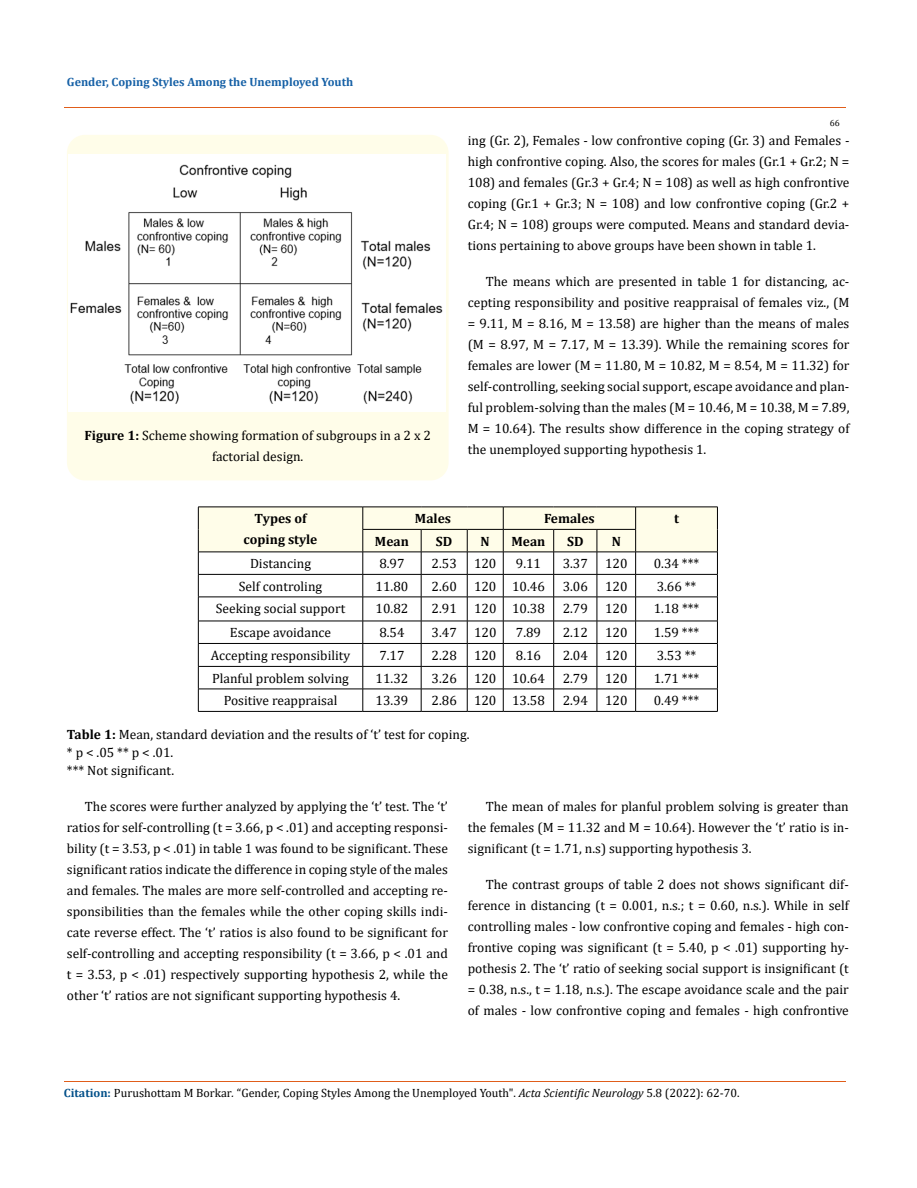
<style>
.page{position:relative;width:917px;height:1188px;background:#fff}
.page>*{position:absolute;margin:0;border:0;box-sizing:border-box;transform-origin:0 0}
.t1{font:13.5px/21px "Cambria";color:#000;text-align:justify}
.t2{font:700 13.5px/21px "Cambria";color:#000;text-align:center}
.t3{font:12px "Cambria";color:#000}
.t4{font:700 12px "Cambria";color:#1560a6}
.t5{font:9px "Cambria";color:#000}
.s1{font-weight:700}
.s2{font-weight:700;color:#035089}
.s3{font-style:italic}
</style>
<div class="page">
<div style="left:67px;top:135px;width:381px;height:345px;background:#fffde9;border-radius:18px"></div>
<img style="left:68px;top:154px;width:377px;height:258px">
<svg style="left:198px;top:507px;width:520px;height:204px"></svg>
<hr style="left:198px;top:711px;width:165px;height:1px;background:#000">
<hr style="left:363px;top:711px;width:58px;height:1px;background:#000">
<hr style="left:421px;top:711px;width:46px;height:1px;background:#000">
<hr style="left:467px;top:711px;width:36px;height:1px;background:#000">
<hr style="left:503px;top:711px;width:50px;height:1px;background:#000">
<hr style="left:553px;top:711px;width:44px;height:1px;background:#000">
<hr style="left:597px;top:711px;width:38px;height:1px;background:#000">
<hr style="left:635px;top:711px;width:82px;height:1px;background:#000">
<hr style="left:64px;top:108px;width:781px;height:1px;background:#e05d1a">
<hr style="left:64px;top:1082px;width:781px;height:1px;background:#e05d1a">
<p class="t4" style="left:67px;top:73px;width:288px">Gender, Coping Styles Among the Unemployed Youth</p>
<p class="t1" style="left:84px;top:424px;width:348px;text-align:center"><span class="s1">Figure 1:</span> Scheme showing formation of subgroups in a 2 x 2 factorial design.</p>
<p class="t5" style="left:829px;top:118px;width:11px">66</p>
<p class="t1" style="left:468px;top:130px;width:383px">ing (Gr. 2), Females - low confrontive coping (Gr. 3) and Females - high confrontive coping. Also, the scores for males (Gr.1 + Gr.2; N = 108) and females (Gr.3 + Gr.4; N = 108) as well as high confrontive coping (Gr.1 + Gr.3; N = 108) and low confrontive coping (Gr.2 + Gr.4; N = 108) groups were computed. Means and standard devia&shy;tions pertaining to above groups have been shown in table 1.</p>
<p class="t1" style="left:468px;top:271px;width:383px;text-indent:18px">The means which are presented in table 1 for distancing, ac&shy;cepting responsibility and positive reappraisal of females viz., (M = 9.11, M = 8.16, M = 13.58) are higher than the means of males (M = 8.97, M = 7.17, M = 13.39). While the remaining scores for females are lower (M = 11.80, M = 10.82, M = 8.54, M = 11.32) for self-controlling, seeking social support, escape avoidance and plan&shy;ful problem-solving than the males (M = 10.46, M = 10.38, M = 7.89, M = 10.64). The results show difference in the coping strategy of the unemployed supporting hypothesis 1.</p>
<p class="t2" style="left:243px;top:508px;width:75px">Types of coping style</p>
<p class="t2" style="left:415px;top:508px;width:38px">Males</p>
<p class="t2" style="left:544px;top:508px;width:52px">Females</p>
<p class="t2" style="left:674px;top:508px;width:6px">t</p>
<p class="t2" style="left:375px;top:530px;width:35px">Mean</p>
<p class="t2" style="left:436px;top:530px;width:18px">SD</p>
<p class="t2" style="left:480px;top:530px;width:11px">N</p>
<p class="t2" style="left:511px;top:530px;width:35px">Mean</p>
<p class="t2" style="left:567px;top:530px;width:18px">SD</p>
<p class="t2" style="left:611px;top:530px;width:11px">N</p>
<p class="t1" style="left:250px;top:553px;width:63px">Distancing</p>
<p class="t1" style="left:379px;top:553px;width:27px">8.97</p>
<p class="t1" style="left:431px;top:553px;width:27px">2.53</p>
<p class="t1" style="left:474px;top:553px;width:24px">120</p>
<p class="t1" style="left:516px;top:553px;width:27px">9.11</p>
<p class="t1" style="left:562px;top:553px;width:27px">3.37</p>
<p class="t1" style="left:605px;top:553px;width:24px">120</p>
<p class="t1" style="left:653px;top:553px;width:47px">0.34 ***</p>
<p class="t1" style="left:239px;top:576px;width:85px">Self controling</p>
<p class="t1" style="left:375px;top:576px;width:34px">11.80</p>
<p class="t1" style="left:431px;top:576px;width:27px">2.60</p>
<p class="t1" style="left:474px;top:576px;width:72px">120 10.46</p>
<p class="t1" style="left:562px;top:576px;width:27px">3.06</p>
<p class="t1" style="left:605px;top:576px;width:24px">120</p>
<p class="t1" style="left:656px;top:576px;width:41px">3.66 **</p>
<p class="t1" style="left:216px;top:598px;width:131px">Seeking social support</p>
<p class="t1" style="left:375px;top:598px;width:34px">10.82</p>
<p class="t1" style="left:431px;top:598px;width:27px">2.91</p>
<p class="t1" style="left:474px;top:598px;width:72px">120 10.38</p>
<p class="t1" style="left:562px;top:598px;width:27px">2.79</p>
<p class="t1" style="left:605px;top:598px;width:24px">120</p>
<p class="t1" style="left:653px;top:598px;width:47px">1.18 ***</p>
<p class="t1" style="left:230px;top:622px;width:103px">Escape avoidance</p>
<p class="t1" style="left:379px;top:622px;width:27px">8.54</p>
<p class="t1" style="left:431px;top:622px;width:27px">3.47</p>
<p class="t1" style="left:474px;top:622px;width:24px">120</p>
<p class="t1" style="left:516px;top:622px;width:27px">7.89</p>
<p class="t1" style="left:562px;top:622px;width:27px">2.12</p>
<p class="t1" style="left:605px;top:622px;width:24px">120</p>
<p class="t1" style="left:653px;top:622px;width:47px">1.59 ***</p>
<p class="t1" style="left:211px;top:645px;width:141px">Accepting responsibility</p>
<p class="t1" style="left:379px;top:645px;width:27px">7.17</p>
<p class="t1" style="left:431px;top:645px;width:27px">2.28</p>
<p class="t1" style="left:474px;top:645px;width:24px">120</p>
<p class="t1" style="left:516px;top:645px;width:27px">8.16</p>
<p class="t1" style="left:562px;top:645px;width:27px">2.04</p>
<p class="t1" style="left:605px;top:645px;width:24px">120</p>
<p class="t1" style="left:656px;top:645px;width:41px">3.53 **</p>
<p class="t1" style="left:212px;top:668px;width:138px">Planful problem solving</p>
<p class="t1" style="left:375px;top:668px;width:34px">11.32</p>
<p class="t1" style="left:431px;top:668px;width:27px">3.26</p>
<p class="t1" style="left:474px;top:668px;width:72px">120 10.64</p>
<p class="t1" style="left:562px;top:668px;width:27px">2.79</p>
<p class="t1" style="left:605px;top:668px;width:24px">120</p>
<p class="t1" style="left:653px;top:668px;width:47px">1.71 ***</p>
<p class="t1" style="left:224px;top:690px;width:115px">Positive reappraisal</p>
<p class="t1" style="left:375px;top:690px;width:34px">13.39</p>
<p class="t1" style="left:431px;top:690px;width:27px">2.86</p>
<p class="t1" style="left:474px;top:690px;width:72px">120 13.58</p>
<p class="t1" style="left:562px;top:690px;width:27px">2.94</p>
<p class="t1" style="left:605px;top:690px;width:24px">120</p>
<p class="t1" style="left:653px;top:690px;width:47px">0.49 ***</p>
<p class="t1" style="left:67px;top:725px;width:404px;line-height:18px;text-align:left"><span class="s1">Table 1:</span> Mean, standard deviation and the results of ‘t’ test for coping. * p &lt; .05 ** p &lt; .01.<br>*** Not significant.</p>
<p class="t1" style="left:67px;top:796px;width:382px;text-indent:18px">The scores were further analyzed by applying the ‘t’ test. The ‘t’ ratios for self-controlling (t = 3.66, p &lt; .01) and accepting responsi&shy;bility (t = 3.53, p &lt; .01) in table 1 was found to be significant. These significant ratios indicate the difference in coping style of the males and females. The males are more self-controlled and accepting re&shy;sponsibilities than the females while the other coping skills indi&shy;cate reverse effect. The ‘t’ ratios is also found to be significant for self-controlling and accepting responsibility (t = 3.66, p &lt; .01 and t = 3.53, p &lt; .01) respectively supporting hypothesis 2, while the other ‘t’ ratios are not significant supporting hypothesis 4.</p>
<p class="t1" style="left:468px;top:796px;width:382px;text-indent:18px">The mean of males for planful problem solving is greater than the females (M = 11.32 and M = 10.64). However the ‘t’ ratio is in&shy;significant (t = 1.71, n.s) supporting hypothesis 3.</p>
<p class="t1" style="left:468px;top:874px;width:382px;text-indent:18px">The contrast groups of table 2 does not shows significant dif&shy;ference in distancing (t = 0.001, n.s.; t = 0.60, n.s.). While in self controlling males - low confrontive coping and females - high con&shy;frontive coping was significant (t = 5.40, p &lt; .01) supporting hy&shy;pothesis 2. The ‘t’ ratio of seeking social support is insignificant (t = 0.38, n.s., t = 1.18, n.s.). The escape avoidance scale and the pair of males - low confrontive coping and females - high confrontive</p>
<p class="t3" style="left:64px;top:1086px;width:677px"><span class="s2">Citation:</span> Purushottam M Borkar<span class="s3">.</span> “Gender, Coping Styles Among the Unemployed Youth". <span class="s3">Acta Scientific Neurology</span> 5.8 (2022): 62-70.</p>
</div>
